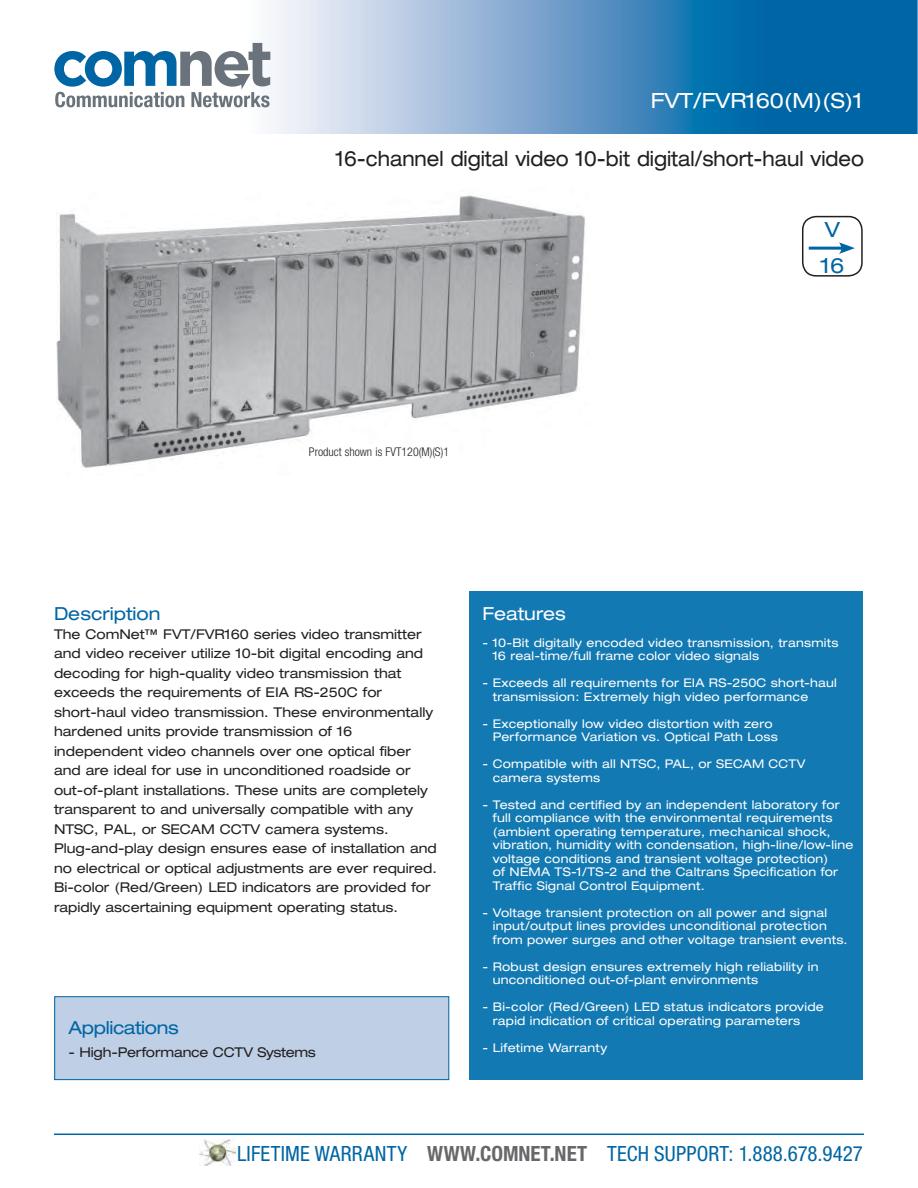
<style>
.page{position:relative;width:918px;height:1188px;background:#fff}
.page>*{position:absolute;margin:0;border:0;box-sizing:border-box;transform-origin:0 0}
.t1{font:condensed 21px "Helvetica Neue";letter-spacing:.01em;color:#0065a4}
.t2{font:expanded 21px "Helvetica Neue";color:#231f20;scale:.9 1}
.t3{font:expanded 21px "Helvetica Neue";color:#fff}
.t4{font:expanded 21px/36px "Helvetica Neue";color:#0065a4}
.t5{font:expanded 18px "Helvetica Neue";letter-spacing:-.015em;color:#0065a4}
.t6{font:expanded 18px "Helvetica Neue";letter-spacing:-.005em;color:#fff}
.t7{font:expanded 13.5px/19.5px "Helvetica Neue";color:#231f20}
.t8{font:expanded 12px/13.5px "Helvetica Neue";letter-spacing:.02em;color:#fff}
.t9{font:300 condensed 12px "Helvetica Neue";color:#231f20}
.s1{font-weight:700;color:#67686b}
</style>
<div class="page">
<svg style="left:245px;top:0;width:673px;height:133px;background:#629cc7"></svg>
<svg style="left:54px;top:43px;width:216px;height:64px"></svg>
<img style="left:200px;top:1140px;width:35px;height:26px">
<hr style="left:54px;top:1134px;width:810px;height:1px;background:#0065a4">
<div style="left:802px;top:216px;width:61px;height:61px;border:2px solid #231f20;border-radius:14px"></div>
<hr style="left:809px;top:247px;width:36px;height:3px;background:#0065a4">
<svg style="left:839px;top:242px;width:16px;height:12px"></svg>
<div style="left:469px;top:592px;width:394px;height:488px;background:#1379b2"></div>
<img style="left:57px;top:195px;width:528px;height:273px">
<div style="left:55px;top:997px;width:394px;height:83px;background:#bfcfe6"></div>
<div style="left:54px;top:996px;width:395px;height:84px;border:1px solid #0065a4"></div>
<h1 class="t3" style="left:651px;top:93px;width:213px">FVT/FVR160(M)(S)1</h1>
<h1 class="t2" style="left:336px;top:150px;width:588px">16-channel digital video 10-bit digital/short-haul video</h1>
<h1 class="t4" style="left:821px;top:213px;width:25px">V<br>16</h1>
<p class="t9" style="left:309px;top:448px;width:142px">Product shown is FVT120(M)(S)1</p>
<h2 class="t5" style="left:54px;top:606px;width:108px">Description</h2>
<p class="t7" style="left:54px;top:626px;width:384px">The ComNet™ FVT/FVR160 series video transmitter and video receiver utilize 10-bit digital encoding and decoding for high-quality video transmission that exceeds the requirements of EIA RS-250C for short-haul video transmission. These environmentally hardened units provide transmission of 16 independent video channels over one optical fiber and are ideal for use in unconditioned roadside or out-of-plant installations. These units are completely transparent to and universally compatible with any NTSC, PAL, or SECAM CCTV camera systems.<br>Plug-and-play design ensures ease of installation and no electrical or optical adjustments are ever required.<br>Bi-color (Red/Green) LED indicators are provided for rapidly ascertaining equipment operating status.</p>
<h2 class="t5" style="left:69px;top:1020px;width:112px">Applications</h2>
<p class="t7" style="left:69px;top:1044px;width:249px">- High-Performance CCTV Systems</p>
<h2 class="t6" style="left:483px;top:606px;width:85px">Features</h2>
<p class="t8" style="left:493px;top:637px;width:347px;text-indent:-10px">- 10-Bit digitally encoded video transmission, transmits<br>16 real-time/full frame color video signals</p>
<p class="t8" style="left:493px;top:677px;width:346px;text-indent:-10px">- Exceeds all requirements for EIA RS-250C short-haul transmission: Extremely high video performance</p>
<p class="t8" style="left:493px;top:718px;width:287px;text-indent:-10px">- Exceptionally low video distortion with zero<br>Performance Variation vs. Optical Path Loss</p>
<p class="t8" style="left:493px;top:758px;width:314px;text-indent:-10px">- Compatible with all NTSC, PAL, or SECAM CCTV camera systems</p>
<p class="t8" style="left:493px;top:799px;width:362px;text-indent:-10px">- Tested and certified by an independent laboratory for full compliance with the environmental requirements (ambient operating temperature, mechanical shock, vibration, humidity with condensation, high-line/low-line voltage conditions and transient voltage protection)<br>of NEMA TS-1/TS-2 and the Caltrans Specification for Traffic Signal Control Equipment.</p>
<p class="t8" style="left:493px;top:907px;width:356px;text-indent:-10px">- Voltage transient protection on all power and signal input/output lines provides unconditional protection from power surges and other voltage transient events.</p>
<p class="t8" style="left:493px;top:961px;width:327px;text-indent:-10px">- Robust design ensures extremely high reliability in unconditioned out-of-plant environments</p>
<p class="t8" style="left:493px;top:1001px;width:333px;text-indent:-10px">- Bi-color (Red/Green) LED status indicators provide rapid indication of critical operating parameters</p>
<p class="t8" style="left:483px;top:1042px;width:126px">- Lifetime Warranty</p>
<h1 class="t1" style="left:237px;top:1146px;width:627px">LIFETIME WARRANTY <span class="s1">WWW.COMNET.NET</span> TECH SUPPORT: 1.888.678.9427</h1>
</div>
